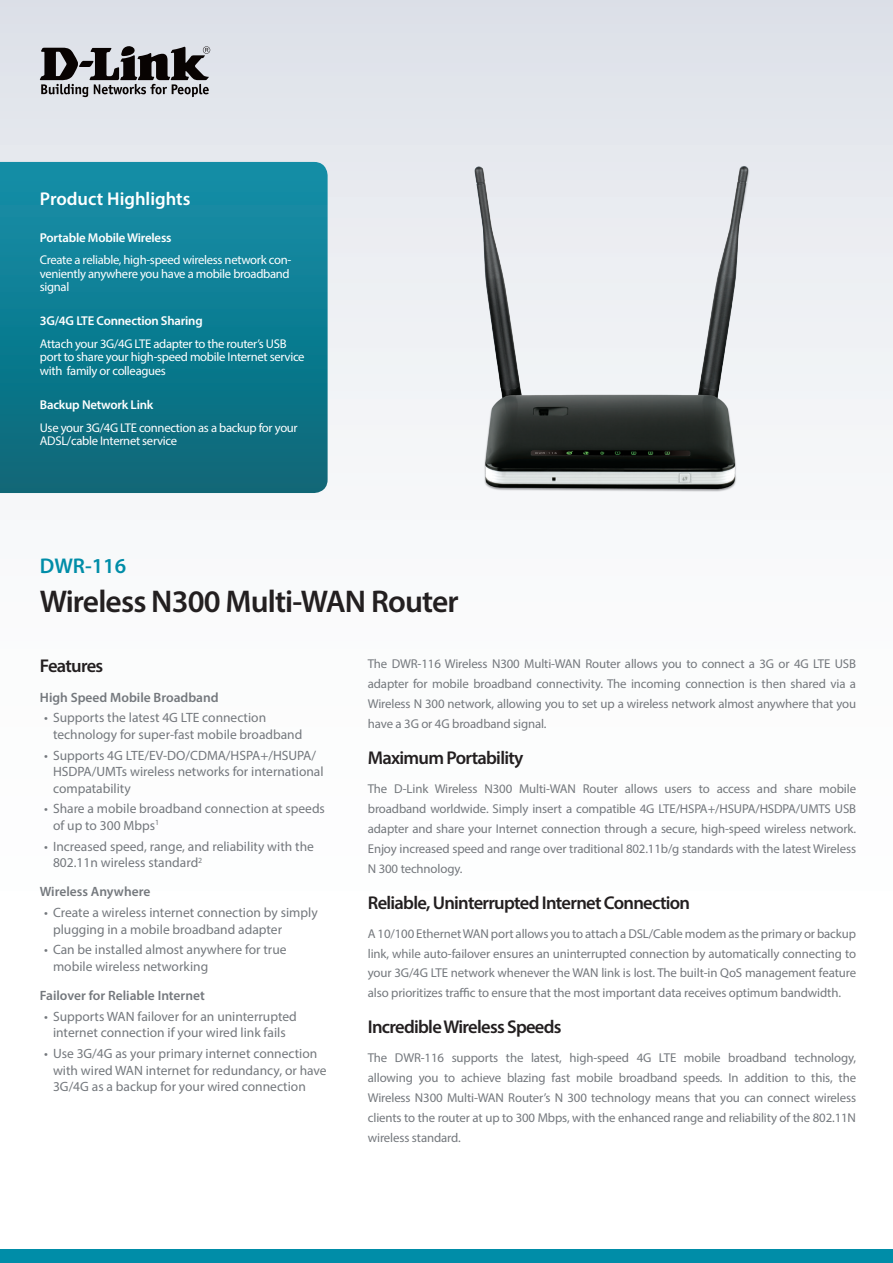
<style>
.page{position:relative;width:893px;height:1263px;background:#fff}
.page>*{position:absolute;margin:0;border:0;box-sizing:border-box;transform-origin:0 0}
.t1{font:600 31.5px "Myriad Pro";letter-spacing:-.025em;color:#231f20}
.t2{font:600 21.3px "Myriad Pro";color:#008da8}
.t3{font:600 18.6px "Myriad Pro";letter-spacing:-.04em;color:#231f20}
.t4{font:600 18.6px "Myriad Pro";color:#fff}
.t5{font:13.5px/16.5px "Myriad Pro";color:#74787d}
.t6{font:600 13.5px "Myriad Pro";color:#74787d}
.t7{font:12.9px/20px "Myriad Pro";letter-spacing:-.01em;color:#74787d;text-align:justify}
.t8{font:600 12.9px "Myriad Pro";letter-spacing:-.015em;color:#fff}
.t9{font:12.6px/13.5px "Myriad Pro";letter-spacing:-.025em;color:#fff}
</style>
<div class="page">
<div style="left:0;top:0;width:893px;height:1084px;background:linear-gradient(to bottom,#e3e6ec,#fff)"></div>
<div style="left:0;top:1249px;width:893px;height:14px;background:#008da8"></div>
<svg style="left:0;top:162px;width:328px;height:331px;background:#0f7c90"></svg>
<svg style="left:40px;top:46px;width:170px;height:51px;background:#807f83"></svg>
<img style="left:443px;top:135px;width:338px;height:384px">
<h3 class="t4" style="left:40px;top:187px;width:152px">Product Highlights</h3>
<p class="t8" style="left:40px;top:229px;width:133px">Portable Mobile Wireless</p>
<p class="t9" style="left:40px;top:253px;width:253px">Create a reliable, high-speed wireless network con&shy;veniently anywhere you have a mobile broadband signal</p>
<p class="t8" style="left:40px;top:313px;width:164px">3G/4G LTE Connection Sharing</p>
<p class="t9" style="left:40px;top:337px;width:266px">Attach your 3G/4G LTE adapter to the router’s USB port to share your high-speed mobile Internet service with family or colleagues</p>
<p class="t8" style="left:40px;top:397px;width:115px">Backup Network Link</p>
<p class="t9" style="left:40px;top:421px;width:259px">Use your 3G/4G LTE connection as a backup for your<br>ADSL/cable Internet service</p>
<h2 class="t2" style="left:40px;top:552px;width:88px">DWR-116</h2>
<h1 class="t1" style="left:40px;top:582px;width:420px">Wireless N300 Multi-WAN Router</h1>
<h3 class="t3" style="left:40px;top:654px;width:65px">Features</h3>
<p class="t6" style="left:40px;top:688px;width:180px">High Speed Mobile Broadband</p>
<p class="t5" style="left:53px;top:709px;width:251px;text-indent:-9px">• Supports the latest 4G LTE connection technology for super-fast mobile broadband</p>
<p class="t5" style="left:53px;top:747px;width:272px;text-indent:-9px">• Supports 4G LTE/EV-DO/CDMA/HSPA+/HSUPA/<br>HSDPA/UMTs wireless networks for international compatability</p>
<p class="t5" style="left:53px;top:800px;width:273px;text-indent:-9px">• Share a mobile broadband connection at speeds of up to 300 Mbps<sup>1</sup></p>
<p class="t5" style="left:53px;top:838px;width:262px;text-indent:-9px">• Increased speed, range, and reliability with the<br>802.11n wireless standard<sup>2</sup></p>
<p class="t6" style="left:40px;top:883px;width:112px">Wireless Anywhere</p>
<p class="t5" style="left:53px;top:904px;width:266px;text-indent:-9px">• Create a wireless internet connection by simply plugging in a mobile broadband adapter</p>
<p class="t5" style="left:53px;top:941px;width:235px;text-indent:-9px">• Can be installed almost anywhere for true mobile wireless networking</p>
<p class="t6" style="left:40px;top:987px;width:166px">Failover for Reliable Internet</p>
<p class="t5" style="left:44px;top:1008px;width:254px;text-align:center">• Supports WAN failover for an uninterrupted internet connection if your wired link fails</p>
<p class="t5" style="left:53px;top:1045px;width:275px;text-indent:-9px">• Use 3G/4G as your primary internet connection with wired WAN internet for redundancy, or have<br>3G/4G as a backup for your wired connection</p>
<p class="t7" style="left:368px;top:654px;width:490px">The DWR-116 Wireless N300 Multi-WAN Router allows you to connect a 3G or 4G LTE USB adapter for mobile broadband connectivity. The incoming connection is then shared via a Wireless N 300 network, allowing you to set up a wireless network almost anywhere that you have a 3G or 4G broadband signal.</p>
<h3 class="t3" style="left:368px;top:746px;width:157px">Maximum Portability</h3>
<p class="t7" style="left:368px;top:778px;width:490px">The D-Link Wireless N300 Multi-WAN Router allows users to access and share mobile broadband worldwide. Simply insert a compatible 4G LTE/HSPA+/HSUPA/HSDPA/UMTS USB adapter and share your Internet connection through a secure, high-speed wireless network.<br>Enjoy increased speed and range over traditional 802.11b/g standards with the latest Wireless N 300 technology.</p>
<h3 class="t3" style="left:368px;top:890px;width:324px">Reliable, Uninterrupted Internet Connection</h3>
<p class="t7" style="left:368px;top:923px;width:490px">A 10/100 Ethernet WAN port allows you to attach a DSL/Cable modem as the primary or backup link, while auto-failover ensures an uninterrupted connection by automatically connecting to your 3G/4G LTE network whenever the WAN link is lost. The built-in QoS management feature also prioritizes traffic to ensure that the most important data receives optimum bandwidth.</p>
<h3 class="t3" style="left:368px;top:1015px;width:195px">Incredible Wireless Speeds</h3>
<p class="t7" style="left:368px;top:1048px;width:490px">The DWR-116 supports the latest, high-speed 4G LTE mobile broadband technology, allowing you to achieve blazing fast mobile broadband speeds. In addition to this, the Wireless N300 Multi-WAN Router’s N 300 technology means that you can connect wireless clients to the router at up to 300 Mbps, with the enhanced range and reliability of the 802.11N wireless standard.</p>
</div>
